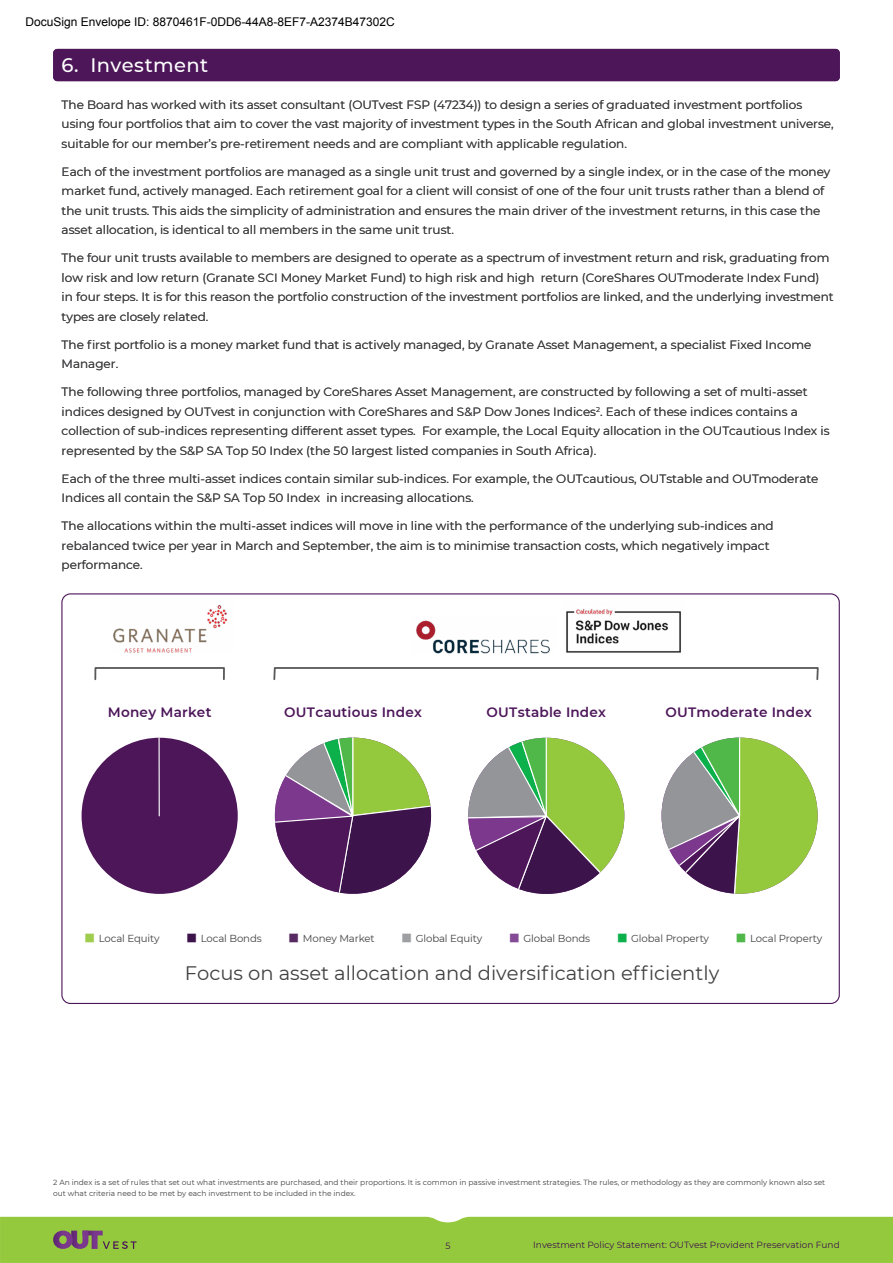
<style>
.page{position:relative;width:893px;height:1263px;background:#fff}
.page>*{position:absolute;margin:0;border:0;box-sizing:border-box;transform-origin:0 0}
.t1{font:19.5px "Montserrat";color:#414042}
.t2{font:500 19.5px "Montserrat";letter-spacing:.02em;color:#fff}
.t3{font:600 13.65px "Montserrat";letter-spacing:.02em;color:#4c1659}
.t4{font:12px/19.5px "Montserrat";color:#414042}
.t5{font:12px "Arial";color:#000}
.t6{font:10.2px "Montserrat";letter-spacing:-.01em;color:#414042}
.t7{font:9px "Montserrat";color:#3d134c}
.t8{font:7.5px/10.5px "Montserrat";color:#414042}
.s1{font-size:22.05px;color:#9fcd4e}
.s2{font-size:22.05px;color:#3d134c}
.s3{font-size:22.05px;color:#582a63}
.s4{font-size:22.05px;color:#9d9fa2}
.s5{font-size:22.05px;color:#854a95}
.s6{font-size:22.05px;color:#0db14b}
.s7{font-size:22.05px;color:#50b848}
</style>
<div class="page">
<div style="left:0;top:1217px;width:893px;height:46px;background:#95c93d"></div>
<div style="left:53px;top:49px;width:787px;height:32px;background:#4c1659;border-radius:4px"></div>
<div style="left:82px;top:738px;width:156px;height:156px;background:#4c1659;border-radius:50%"></div>
<hr style="left:158px;top:738px;width:2px;height:78px;background:#fff">
<div style="left:94px;top:667px;width:131px;height:13px;background:#fff;border:2px solid #58595b"></div>
<img style="left:416px;top:620px;width:134px;height:33px">
<img style="left:566px;top:609px;width:115px;height:44px">
<img style="left:113px;top:605px;width:115px;height:48px">
<svg style="left:273px;top:667px;width:546px;height:14px"></svg>
<svg style="left:275px;top:738px;width:156px;height:156px"></svg>
<svg style="left:468px;top:738px;width:156px;height:156px"></svg>
<svg style="left:661px;top:738px;width:157px;height:156px"></svg>
<p class="t5" style="left:26px;top:15px;width:371px">DocuSign Envelope ID: 8870461F-0DD6-44A8-8EF7-A2374B47302C</p>
<h1 class="t2" style="left:62px;top:51px;width:148px">6. Investment</h1>
<p class="t4" style="left:62px;top:94px;width:774px">The Board has worked with its asset consultant (OUTvest FSP (47234)) to design a series of graduated investment portfolios using four portfolios that aim to cover the vast majority of investment types in the South African and global investment universe, suitable for our member’s pre-retirement needs and are compliant with applicable regulation.</p>
<p class="t4" style="left:62px;top:161px;width:770px">Each of the investment portfolios are managed as a single unit trust and governed by a single index, or in the case of the money market fund, actively managed. Each retirement goal for a client will consist of one of the four unit trusts rather than a blend of the unit trusts. This aids the simplicity of administration and ensures the main driver of the investment returns, in this case the asset allocation, is identical to all members in the same unit trust.</p>
<p class="t4" style="left:62px;top:248px;width:774px">The four unit trusts available to members are designed to operate as a spectrum of investment return and risk, graduating from low risk and low return (Granate SCI Money Market Fund) to high risk and high return (CoreShares OUTmoderate Index Fund) in four steps. It is for this reason the portfolio construction of the investment portfolios are linked, and the underlying investment types are closely related.</p>
<p class="t4" style="left:62px;top:334px;width:751px">The first portfolio is a money market fund that is actively managed, by Granate Asset Management, a specialist Fixed Income<br>Manager.</p>
<p class="t4" style="left:62px;top:382px;width:769px">The following three portfolios, managed by CoreShares Asset Management, are constructed by following a set of multi-asset indices designed by OUTvest in conjunction with CoreShares and S&amp;P Dow Jones Indices<sup>2</sup>. Each of these indices contains a collection of sub-indices representing different asset types. For example, the Local Equity allocation in the OUTcautious Index is represented by the S&amp;P SA Top 50 Index (the 50 largest listed companies in South Africa).</p>
<p class="t4" style="left:62px;top:468px;width:758px">Each of the three multi-asset indices contain similar sub-indices. For example, the OUTcautious, OUTstable and OUTmoderate<br>Indices all contain the S&amp;P SA Top 50 Index in increasing allocations.</p>
<p class="t4" style="left:62px;top:516px;width:713px">The allocations within the multi-asset indices will move in line with the performance of the underlying sub-indices and rebalanced twice per year in March and September, the aim is to minimise transaction costs, which negatively impact performance.</p>
<h1 class="t2" style="left:200px;top:51px;width:10px">t</h1>
<p class="t4" style="left:122px;top:516px;width:6px">t</p>
<p class="t3" style="left:108px;top:702px;width:105px">Money Market</p>
<p class="t3" style="left:284px;top:702px;width:139px">OUTcautious Index</p>
<p class="t3" style="left:486px;top:702px;width:121px">OUTstable Index</p>
<p class="t3" style="left:665px;top:702px;width:148px">OUTmoderate Index</p>
<p class="t6" style="left:83px;top:931px;width:740px"><span class="s1">■</span> Local Equity <span class="s2">■</span> Local Bonds <span class="s3">■</span> Money Market <span class="s4">■</span> Global Equity <span class="s5">■</span> Global Bonds <span class="s6">■</span> Global Property <span class="s7">■</span> Local Property</p>
<h1 class="t1" style="left:185px;top:960px;width:536px">Focus on asset allocation and diversification efficiently</h1>
<p class="t8" style="left:53px;top:1177px;width:774px">2 An index is a set of rules that set out what investments are purchased, and their proportions. It is common in passive investment strategies. The rules, or methodology as they are commonly known also set out what criteria need to be met by each investment to be included in the index.</p>
<p class="t7" style="left:445px;top:1239px;width:7px">5</p>
<p class="t7" style="left:533px;top:1239px;width:308px">Investment Policy Statement: OUTvest Provident Preservation Fund</p>
</div>
